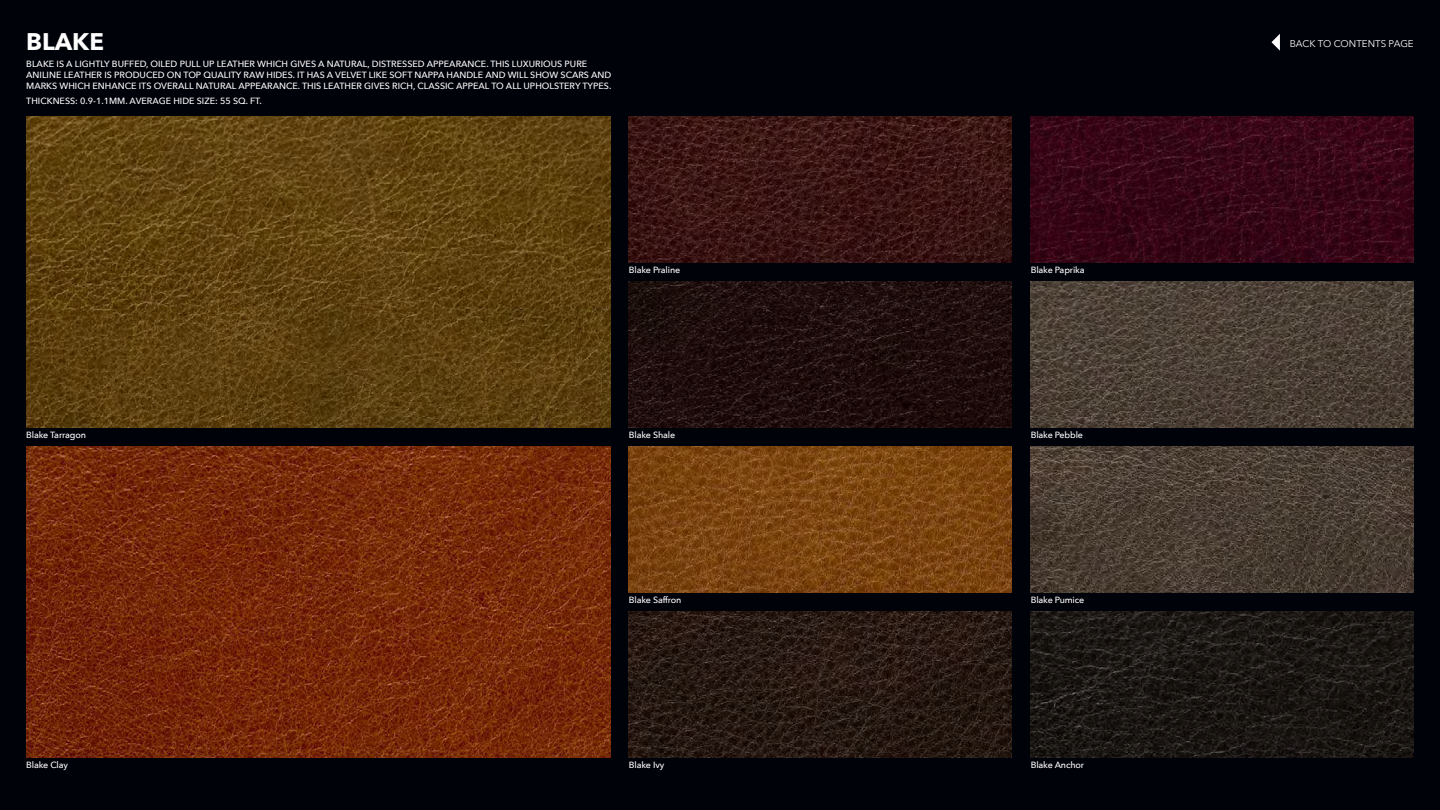
<style>
.page{position:relative;width:1440px;height:810px;background:#000209}
.page>*{position:absolute;margin:0;border:0;box-sizing:border-box;transform-origin:0 0}
.t1{font:700 24px "Avenir Next";color:#fff}
.t2{font:9.75px "Avenir Next";color:#fff}
.t3{font:500 9px/10.8px "Avenir Next";color:#fff}
</style>
<div class="page">
<svg style="left:1271px;top:34px;width:9px;height:17px"></svg>
<img style="left:26px;top:116px;width:584px;height:312px">
<img style="left:26px;top:446px;width:584px;height:312px">
<img style="left:629px;top:281px;width:383px;height:147px">
<img style="left:629px;top:611px;width:383px;height:147px">
<img style="left:1031px;top:116px;width:383px;height:146px">
<img style="left:1031px;top:281px;width:383px;height:147px">
<img style="left:1031px;top:446px;width:383px;height:146px">
<img style="left:1031px;top:611px;width:383px;height:147px">
<img style="left:629px;top:446px;width:383px;height:146px">
<img style="left:629px;top:116px;width:383px;height:146px">
<h1 class="t1" style="left:26px;top:21px;width:79px">BLAKE</h1>
<p class="t3" style="left:26px;top:59px;width:587px">BLAKE IS A LIGHTLY BUFFED, OILED PULL UP LEATHER WHICH GIVES A NATURAL, DISTRESSED APPEARANCE. THIS LUXURIOUS PURE<br>ANILINE LEATHER IS PRODUCED ON TOP QUALITY RAW HIDES. IT HAS A VELVET LIKE SOFT NAPPA HANDLE AND WILL SHOW SCARS AND<br>MARKS WHICH ENHANCE ITS OVERALL NATURAL APPEARANCE. THIS LEATHER GIVES RICH, CLASSIC APPEAL TO ALL UPHOLSTERY TYPES.</p>
<p class="t3" style="left:26px;top:95px;width:237px">THICKNESS: 0.9-1.1MM. AVERAGE HIDE SIZE: 55 SQ. FT.</p>
<p class="t3" style="left:26px;top:429px;width:61px">Blake Tarragon</p>
<p class="t3" style="left:26px;top:759px;width:43px">Blake Clay</p>
<p class="t3" style="left:629px;top:264px;width:53px">Blake Praline</p>
<p class="t3" style="left:629px;top:429px;width:48px">Blake Shale</p>
<p class="t3" style="left:629px;top:594px;width:54px">Blake Saffron</p>
<p class="t3" style="left:629px;top:759px;width:37px">Blake Ivy</p>
<p class="t3" style="left:1031px;top:264px;width:55px">Blake Paprika</p>
<p class="t3" style="left:1031px;top:429px;width:54px">Blake Pebble</p>
<p class="t3" style="left:1031px;top:594px;width:55px">Blake Pumice</p>
<p class="t3" style="left:1031px;top:759px;width:55px">Blake Anchor</p>
<p class="t2" style="left:1290px;top:35px;width:126px">BACK TO CONTENTS PAGE</p>
</div>
